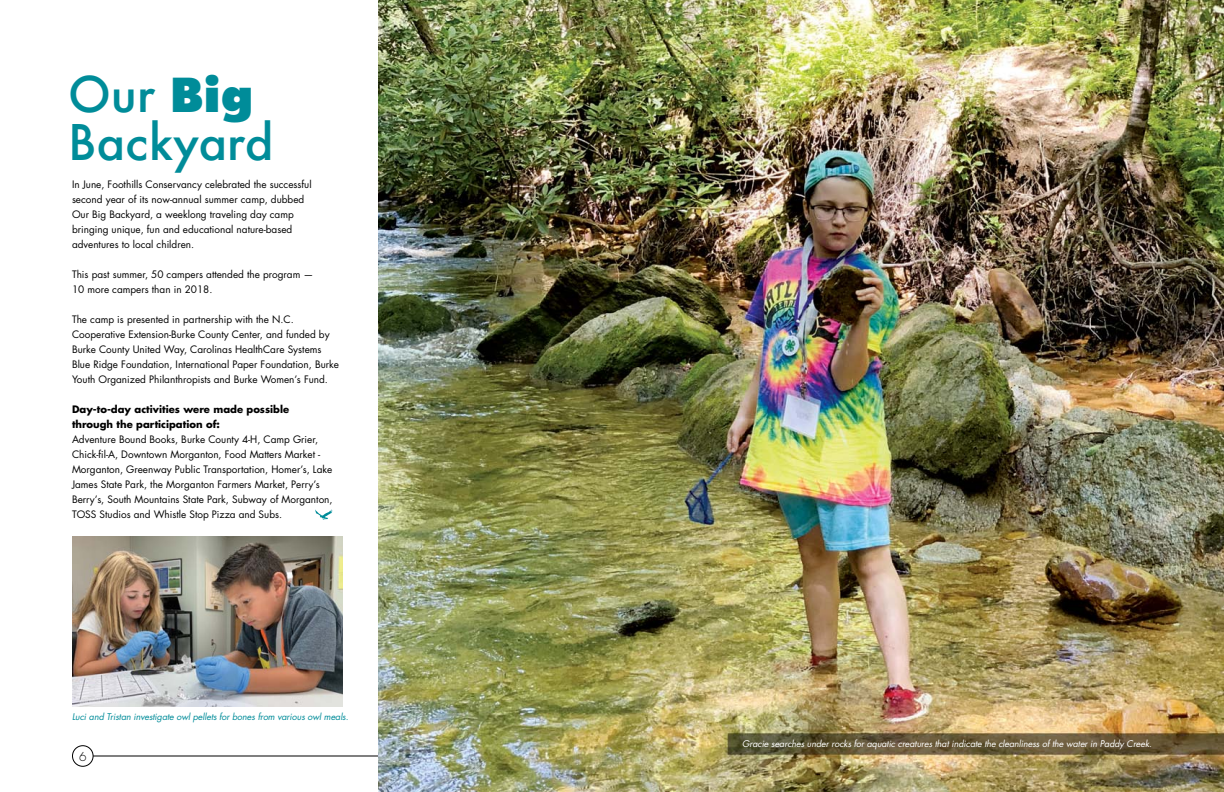
<style>
.page{position:relative;width:1224px;height:792px;background:#fff}
.page>*{position:absolute;margin:0;border:0;box-sizing:border-box;transform-origin:0 0}
.t1{font:500 48px/48px "Futura";color:#008c99}
.t2{font:300 12px "Futura";color:#000}
.t3{font:10px/15px "Futura";color:#000}
.t4{font:700 10px/15px "Futura";color:#000}
.t5{font:italic 9px "Futura";letter-spacing:-.01em;color:#fff}
.t6{font:italic 9px "Futura";letter-spacing:-.01em;color:#008c99}
.s1{font-family:"Futura BT";font-weight:900}
</style>
<div class="page">
<hr style="left:93px;top:756px;width:447px;height:1px;background:#000">
<div style="left:72px;top:745px;width:21px;height:22px;border:1px solid #000;border-radius:50%"></div>
<img style="left:378px;top:0;width:846px;height:792px">
<img style="left:72px;top:536px;width:270px;height:170px">
<svg style="left:315px;top:509px;width:18px;height:11px"></svg>
<h1 class="t1" style="left:68px;top:69px;width:207px">Our <span class="s1">Big<br></span>Backyard</h1>
<p class="t3" style="left:72px;top:177px;width:241px">In June, Foothills Conservancy celebrated the successful second year of its now-annual summer camp, dubbed Our Big Backyard, a weeklong traveling day camp bringing unique, fun and educational nature-based adventures to local children.</p>
<p class="t3" style="left:72px;top:267px;width:243px">This past summer, 50 campers attended the program —<br>10 more campers than in 2018.</p>
<p class="t3" style="left:72px;top:312px;width:269px">The camp is presented in partnership with the N.C.<br>Cooperative Extension-Burke County Center, and funded by Burke County United Way, Carolinas HealthCare Systems Blue Ridge Foundation, International Paper Foundation, Burke Youth Organized Philanthropists and Burke Women’s Fund.</p>
<p class="t4" style="left:72px;top:402px;width:219px">Day-to-day activities were made possible through the participation of:</p>
<p class="t3" style="left:72px;top:432px;width:262px">Adventure Bound Books, Burke County 4-H, Camp Grier, Chick-fil-A, Downtown Morganton, Food Matters Market - Morganton, Greenway Public Transportation, Homer’s, Lake James State Park, the Morganton Farmers Market, Perry’s Berry’s, South Mountains State Park, Subway of Morganton, TOSS Studios and Whistle Stop Pizza and Subs.</p>
<p class="t6" style="left:72px;top:711px;width:278px">Luci and Tristan investigate owl pellets for bones from various owl meals.</p>
<p class="t2" style="left:79px;top:749px;width:9px">6</p>
<p class="t5" style="left:742px;top:738px;width:411px">Gracie searches under rocks for aquatic creatures that indicate the cleanliness of the water in Paddy Creek.</p>
</div>
